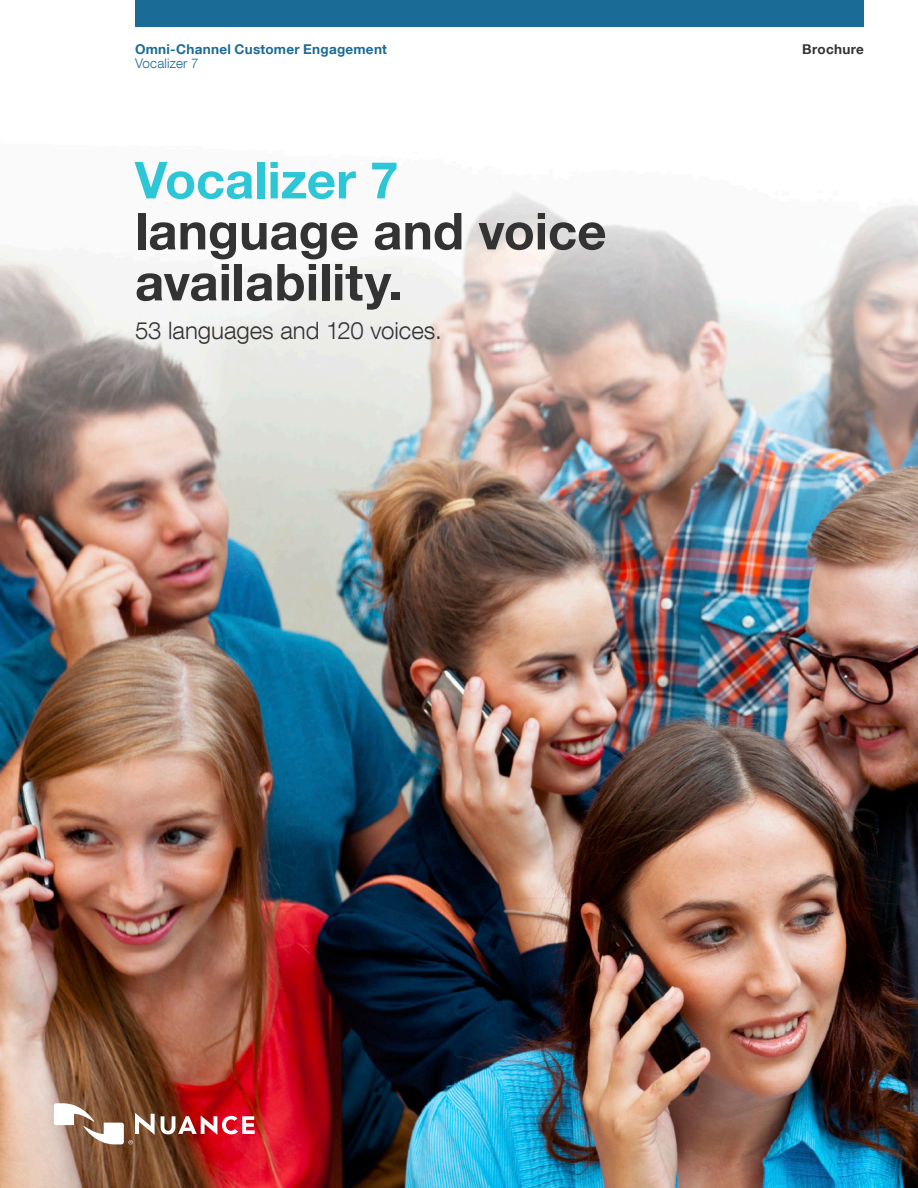
<style>
.page{position:relative;width:918px;height:1188px;background:#fff}
.page>*{position:absolute;margin:0;border:0;box-sizing:border-box;transform-origin:0 0}
.Headline_34_34{font:700 51px/51px "Helvetica Neue LT Com";color:#333}
.Subhead_16_17{font:300 24px "Helvetica Neue LT Com";color:#333}
.Business_Unit_Name_9{font:700 13.5px "Helvetica Neue LT Com";letter-spacing:.02em;color:#1a6b96}
.Product_Offering_Nam{font:300 13.5px "Helvetica Neue LT Com";letter-spacing:.01em;color:#1a6b96}
.Document_Name_9_9{font:700 13.5px "Helvetica Neue LT Com";letter-spacing:.02em;color:#333}
.s1{color:#2dc6d6}
</style>
<div class="page">
<img style="left:0;top:192px;width:918px;height:996px">
<div style="left:135px;top:0;width:729px;height:27px;background:#1a6b96"></div>
<svg style="left:161px;top:1115px;width:94px;height:20px"></svg>
<svg style="left:54px;top:1103px;width:101px;height:41px"></svg>
<p class="Business_Unit_Name_9" style="left:135px;top:41px;width:253px">Omni-Channel Customer Engagement</p>
<p class="Document_Name_9_9" style="left:802px;top:41px;width:63px">Brochure</p>
<p class="Product_Offering_Nam" style="left:135px;top:55px;width:65px">Vocalizer 7</p>
<p class="Headline_34_34" style="left:135px;top:153px;width:473px"><span class="s1">Vocalizer 7 </span>language and voice availability.</p>
<p class="Subhead_16_17" style="left:135px;top:316px;width:308px">53 languages and 120 voices.</p>
</div>
